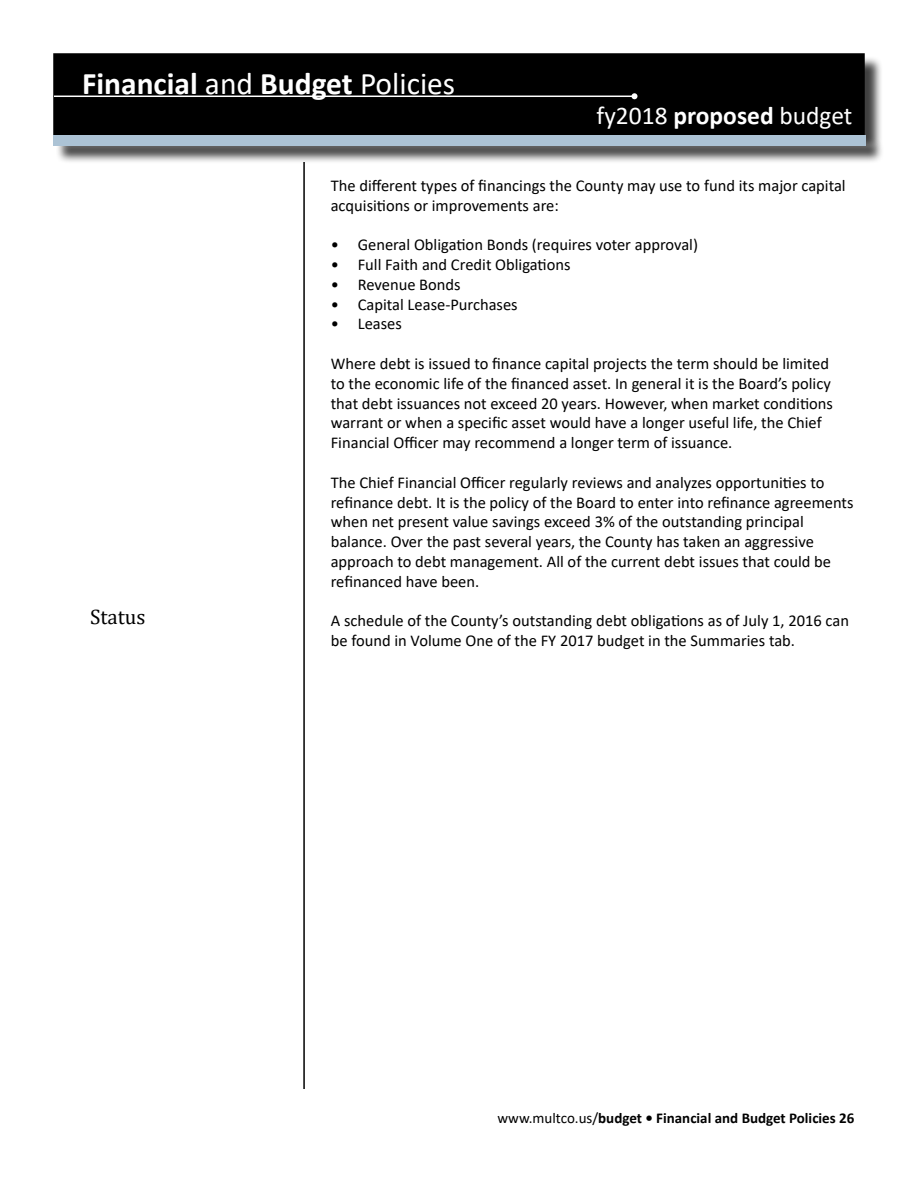
<style>
.page{position:relative;width:918px;height:1188px;background:#fff}
.page>*{position:absolute;margin:0;border:0;box-sizing:border-box;transform-origin:0 0}
.t1{font:700 31.5px "Calibri";color:#fff}
.t2{font:25.5px "Calibri";color:#fff}
.t3{font:21px "Cambria";color:#000}
.t4{font:16.5px/19.8px "Calibri";color:#000}
.t5{font:700 15px "Calibri";color:#000}
.s1{font-weight:400}
.s2{font-weight:700}
</style>
<div class="page">
<hr style="left:303px;top:162px;width:2px;height:927px;background:#000">
<div style="left:54px;top:54px;width:810px;height:80px;background:#000"></div>
<div style="left:53px;top:53px;width:812px;height:82px;border:2px solid #000"></div>
<hr style="left:54px;top:96px;width:580px;height:1px;background:#fff">
<svg style="left:632px;top:93px;width:6px;height:6px"></svg>
<div style="left:56px;top:137px;width:828px;height:27px;background:#000;opacity:.75"></div>
<div style="left:53px;top:135px;width:812px;height:10px;background:#acc3d5"></div>
<h1 class="t1" style="left:82px;top:61px;width:375px">Financial <span class="s1">and</span> Budget <span class="s1">Policies</span></h1>
<h2 class="t2" style="left:597px;top:98px;width:257px">fy2018 <span class="s2">proposed</span> budget</h2>
<p class="t3" style="left:90px;top:604px;width:57px">Status</p>
<p class="t4" style="left:331px;top:175px;width:517px">The different types of financings the County may use to fund its major capital acquisitions or improvements are:</p>
<p class="t4" style="left:331px;top:234px;width:369px">• General Obligation Bonds (requires voter approval)</p>
<p class="t4" style="left:331px;top:254px;width:241px">• Full Faith and Credit Obligations</p>
<p class="t4" style="left:331px;top:274px;width:132px">• Revenue Bonds</p>
<p class="t4" style="left:331px;top:294px;width:189px">• Capital Lease-Purchases</p>
<p class="t4" style="left:331px;top:314px;width:73px">• Leases</p>
<p class="t4" style="left:331px;top:353px;width:504px">Where debt is issued to finance capital projects the term should be limited to the economic life of the financed asset. In general it is the Board’s policy that debt issuances not exceed 20 years. However, when market conditions warrant or when a specific asset would have a longer useful life, the Chief Financial Officer may recommend a longer term of issuance.</p>
<p class="t4" style="left:331px;top:472px;width:524px">The Chief Financial Officer regularly reviews and analyzes opportunities to refinance debt. It is the policy of the Board to enter into refinance agreements when net present value savings exceed 3% of the outstanding principal balance. Over the past several years, the County has taken an aggressive approach to debt management. All of the current debt issues that could be refinanced have been.</p>
<p class="t4" style="left:331px;top:611px;width:520px">A schedule of the County’s outstanding debt obligations as of July 1, 2016 can be found in Volume One of the FY 2017 budget in the Summaries tab.</p>
<p class="t5" style="left:498px;top:1107px;width:358px"><span class="s1">www.multco.us/</span>budget • Financial and Budget Policies 26</p>
</div>
